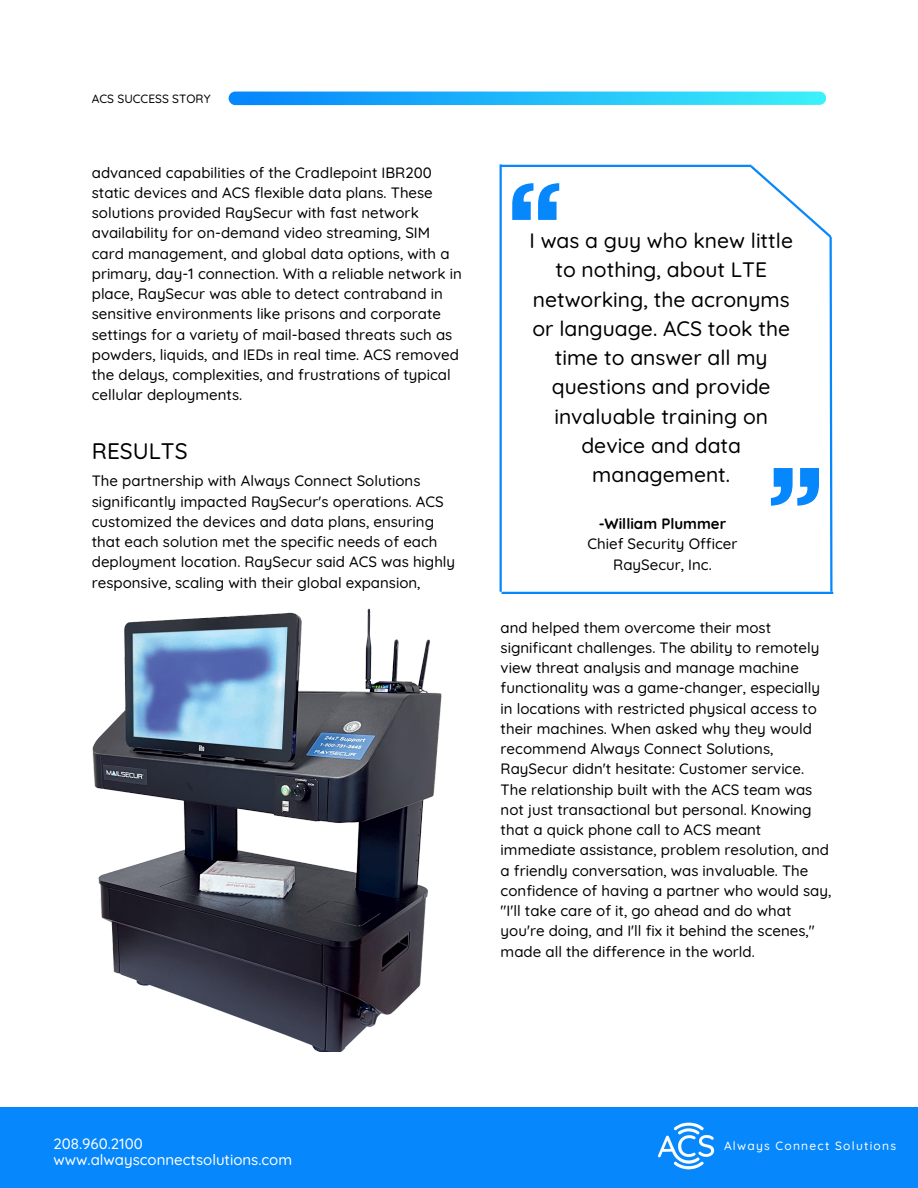
<style>
.page{position:relative;width:918px;height:1188px;background:#fff}
.page>*{position:absolute;margin:0;border:0;box-sizing:border-box;transform-origin:0 0}
.t1{font:500 22.5px "Quicksand";color:#000}
.t2{font:500 21px/29.2px "Quicksand";color:#000;text-align:center}
.t3{font:500 15px/20.2px "Quicksand";color:#000}
.t4{font:500 15px "Quicksand";color:#fff}
.t5{font:500 12px "Quicksand";letter-spacing:.1em;color:#fff}
.t6{font:500 12px "Quicksand";color:#000}
.s1{font-weight:700}
</style>
<div class="page">
<svg style="left:229px;top:92px;width:597px;height:13px;background:#20bafa"></svg>
<div style="left:0;top:1107px;width:918px;height:81px;background:#0687fc"></div>
<img style="left:658px;top:1122px;width:57px;height:48px">
<hr style="left:500px;top:164px;width:2px;height:428px;background:#0687fc">
<svg style="left:512px;top:183px;width:47px;height:37px"></svg>
<hr style="left:502px;top:592px;width:331px;height:2px;background:#0687fc">
<hr style="left:501px;top:165px;width:251px;height:2px;background:#0687fc">
<svg style="left:748px;top:164px;width:86px;height:430px"></svg>
<img style="left:92px;top:608px;width:350px;height:444px">
<p class="t6" style="left:92px;top:91px;width:120px">ACS SUCCESS STORY</p>
<h3 class="t3" style="left:92px;top:162px;width:372px">advanced capabilities of the Cradlepoint IBR200 static devices and ACS flexible data plans. These solutions provided RaySecur with fast network availability for on-demand video streaming, SIM card management, and global data options, with a primary, day-1 connection. With a reliable network in place, RaySecur was able to detect contraband in sensitive environments like prisons and corporate settings for a variety of mail-based threats such as powders, liquids, and IEDs in real time. ACS removed the delays, complexities, and frustrations of typical cellular deployments.</h3>
<h1 class="t1" style="left:92px;top:436px;width:97px">RESULTS</h1>
<h3 class="t3" style="left:92px;top:471px;width:365px">The partnership with Always Connect Solutions significantly impacted RaySecur's operations. ACS customized the devices and data plans, ensuring that each solution met the specific needs of each deployment location. RaySecur said ACS was highly responsive, scaling with their global expansion,</h3>
<p class="t2" style="left:529px;top:226px;width:265px">I was a guy who knew little to nothing, about LTE networking, the acronyms or language. ACS took the time to answer all my questions and provide invaluable training on device and data management.</p>
<h3 class="t3" style="left:588px;top:513px;width:151px;text-align:center"><span class="s1">-William Plummer<br></span>Chief Security Officer<br>RaySecur, Inc.</h3>
<h3 class="t3" style="left:501px;top:617px;width:332px">and helped them overcome their most significant challenges. The ability to remotely view threat analysis and manage machine functionality was a game-changer, especially in locations with restricted physical access to their machines. When asked why they would recommend Always Connect Solutions, RaySecur didn't hesitate: Customer service.<br>The relationship built with the ACS team was not just transactional but personal. Knowing that a quick phone call to ACS meant immediate assistance, problem resolution, and a friendly conversation, was invaluable. The confidence of having a partner who would say, "I'll take care of it, go ahead and do what you're doing, and I'll fix it behind the scenes," made all the difference in the world.</h3>
<p class="t4" style="left:54px;top:1134px;width:91px">208.960.2100</p>
<h3 class="t5" style="left:724px;top:1138px;width:174px">Always Connect Solutions</h3>
<h2 class="t4" style="left:54px;top:1150px;width:240px">www.alwaysconnectsolutions.com</h2>
</div>
